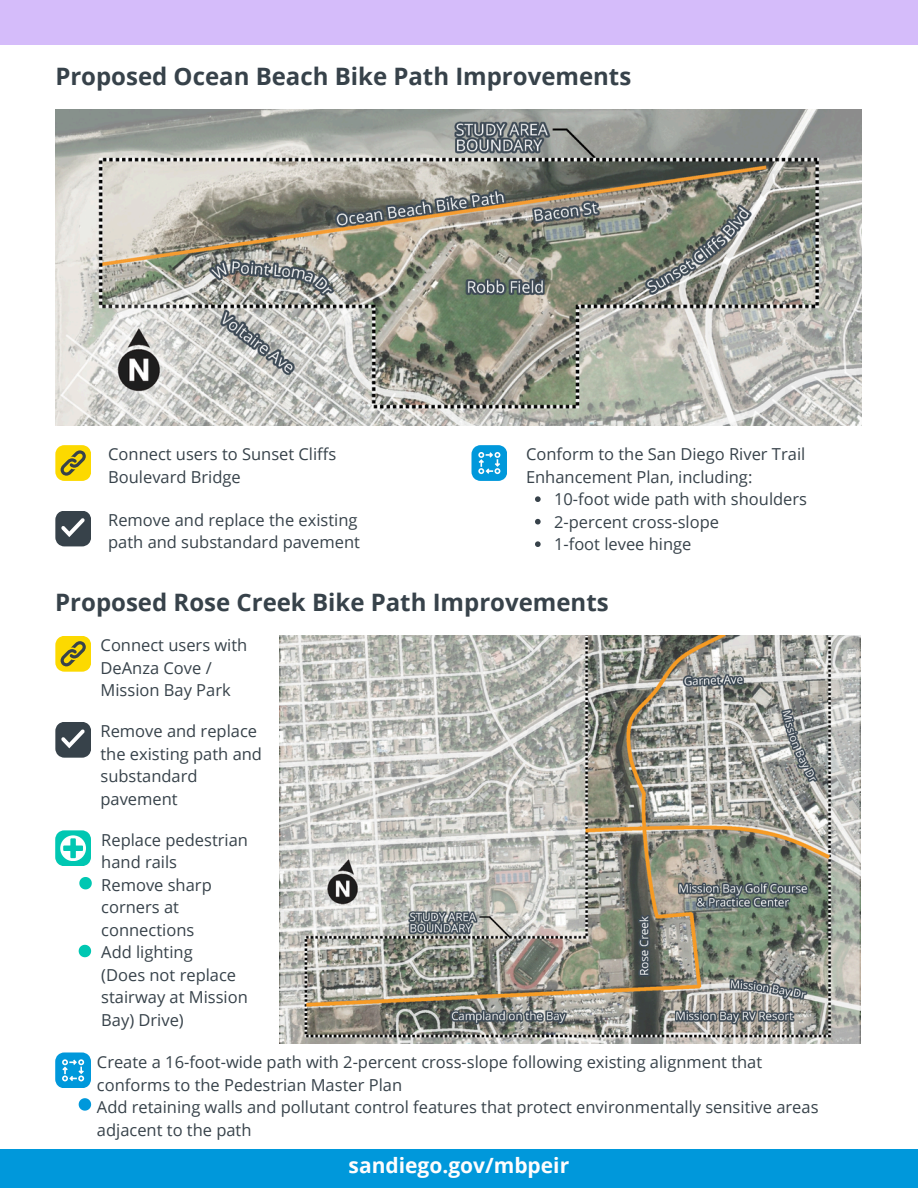
<style>
.page{position:relative;width:918px;height:1188px;background:#fff}
.page>*{position:absolute;margin:0;border:0;box-sizing:border-box;transform-origin:0 0}
.t1{font:700 24px "Open Sans";color:#37424a}
.t2{font:700 21px "Open Sans";color:#fffdfd}
.t3{font:16.5px/22.5px "Open Sans";color:#37424a}
</style>
<div class="page">
<div style="left:0;top:0;width:918px;height:44px;background:#d5bcfa"></div>
<svg style="left:55px;top:445px;width:36px;height:36px"></svg>
<svg style="left:55px;top:511px;width:36px;height:35px"></svg>
<svg style="left:471px;top:445px;width:36px;height:36px"></svg>
<div style="left:0;top:1150px;width:918px;height:38px;background:#0098db"></div>
<svg style="left:55px;top:636px;width:36px;height:36px"></svg>
<svg style="left:55px;top:722px;width:36px;height:36px"></svg>
<svg style="left:55px;top:1052px;width:36px;height:36px"></svg>
<img style="left:279px;top:636px;width:582px;height:407px">
<svg style="left:55px;top:830px;width:36px;height:36px"></svg>
<img style="left:55px;top:110px;width:807px;height:316px">
<svg style="left:79px;top:877px;width:13px;height:12px"></svg>
<svg style="left:535px;top:496px;width:6px;height:6px"></svg>
<svg style="left:535px;top:519px;width:6px;height:5px"></svg>
<svg style="left:535px;top:541px;width:6px;height:6px"></svg>
<svg style="left:79px;top:945px;width:12px;height:12px"></svg>
<svg style="left:79px;top:1098px;width:12px;height:13px"></svg>
<h1 class="t1" style="left:55px;top:59px;width:577px">Proposed Ocean Beach Bike Path Improvements</h1>
<p class="t3" style="left:108px;top:443px;width:230px">Connect users to Sunset Cliffs<br>Boulevard Bridge</p>
<h1 class="t3" style="left:108px;top:508px;width:253px">Remove and replace the existing path and substandard pavement</h1>
<p class="t3" style="left:526px;top:443px;width:281px">Conform to the San Diego River Trail</p>
<p class="t3" style="left:526px;top:465px;width:228px">Enhancement Plan, including:</p>
<p class="t3" style="left:554px;top:488px;width:255px">10-foot wide path with shoulders</p>
<p class="t3" style="left:554px;top:510px;width:166px">2-percent cross-slope</p>
<p class="t3" style="left:554px;top:533px;width:139px">1-foot levee hinge</p>
<p class="t1" style="left:55px;top:586px;width:555px">Proposed Rose Creek Bike Path Improvements</p>
<h1 class="t3" style="left:101px;top:633px;width:148px">Connect users with<br>DeAnza Cove /<br>Mission Bay Park</h1>
<p class="t3" style="left:100px;top:719px;width:163px">Remove and replace the existing path and substandard pavement</p>
<p class="t3" style="left:101px;top:828px;width:148px">Replace pedestrian hand rails<br>Remove sharp corners at connections<br>Add lighting</p>
<p class="t3" style="left:101px;top:963px;width:148px">(Does not replace stairway at Mission<br>Bay) Drive)</p>
<p class="t3" style="left:97px;top:1050px;width:723px">Create a 16-foot-wide path with 2-percent cross-slope following existing alignment that conforms to the Pedestrian Master Plan<br>Add retaining walls and pollutant control features that protect environmentally sensitive areas adjacent to the path</p>
<p class="t2" style="left:349px;top:1150px;width:222px">sandiego.gov/mbpeir</p>
</div>
